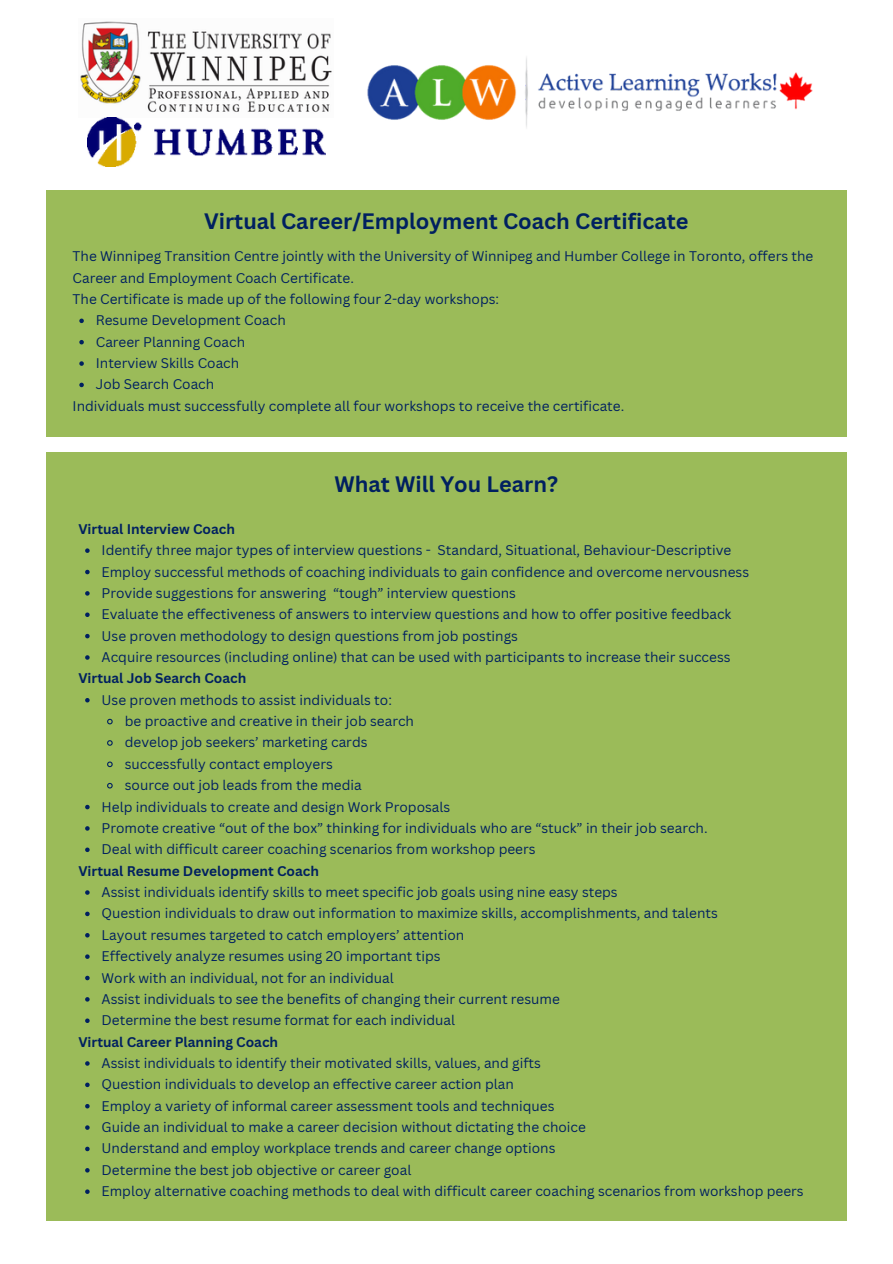
<style>
.page{position:relative;width:893px;height:1264px;background:#fff}
.page>*{position:absolute;margin:0;border:0;box-sizing:border-box;transform-origin:0 0}
.t1{font:700 21.75px "Canva Sans";color:#002060}
.t2{font:13.65px/21.3px "Canva Sans";color:#002060}
.t3{font:700 13.65px "Canva Sans";color:#002060}
</style>
<div class="page">
<img style="left:80px;top:21px;width:252px;height:92px">
<img style="left:87px;top:117px;width:238px;height:50px">
<img style="left:367px;top:57px;width:446px;height:71px">
<div style="left:46px;top:190px;width:800px;height:247px;background:#9bbb59"></div>
<svg style="left:79px;top:318px;width:5px;height:5px"></svg>
<svg style="left:79px;top:340px;width:5px;height:4px"></svg>
<svg style="left:79px;top:361px;width:5px;height:5px"></svg>
<svg style="left:79px;top:382px;width:5px;height:5px"></svg>
<div style="left:46px;top:452px;width:800px;height:768px;background:#9bbb59"></div>
<svg style="left:85px;top:548px;width:5px;height:5px"></svg>
<svg style="left:85px;top:570px;width:5px;height:4px"></svg>
<svg style="left:85px;top:591px;width:5px;height:4px"></svg>
<svg style="left:85px;top:612px;width:5px;height:5px"></svg>
<svg style="left:85px;top:634px;width:5px;height:4px"></svg>
<svg style="left:85px;top:655px;width:5px;height:4px"></svg>
<svg style="left:85px;top:698px;width:5px;height:4px"></svg>
<svg style="left:107px;top:718px;width:6px;height:7px"></svg>
<svg style="left:107px;top:740px;width:6px;height:6px"></svg>
<svg style="left:107px;top:761px;width:6px;height:7px"></svg>
<svg style="left:107px;top:782px;width:6px;height:7px"></svg>
<svg style="left:85px;top:804px;width:5px;height:5px"></svg>
<svg style="left:85px;top:826px;width:5px;height:4px"></svg>
<svg style="left:85px;top:847px;width:5px;height:5px"></svg>
<svg style="left:85px;top:890px;width:5px;height:4px"></svg>
<svg style="left:85px;top:911px;width:5px;height:5px"></svg>
<svg style="left:85px;top:933px;width:5px;height:4px"></svg>
<svg style="left:85px;top:954px;width:5px;height:4px"></svg>
<svg style="left:85px;top:975px;width:5px;height:5px"></svg>
<svg style="left:85px;top:997px;width:5px;height:4px"></svg>
<svg style="left:85px;top:1018px;width:5px;height:4px"></svg>
<svg style="left:85px;top:1061px;width:5px;height:4px"></svg>
<svg style="left:85px;top:1082px;width:5px;height:5px"></svg>
<svg style="left:85px;top:1104px;width:5px;height:4px"></svg>
<svg style="left:85px;top:1125px;width:5px;height:4px"></svg>
<svg style="left:85px;top:1146px;width:5px;height:5px"></svg>
<svg style="left:85px;top:1168px;width:5px;height:4px"></svg>
<svg style="left:85px;top:1189px;width:5px;height:4px"></svg>
<h1 class="t1" style="left:204px;top:206px;width:486px">Virtual Career/Employment Coach Certificate</h1>
<p class="t2" style="left:73px;top:245px;width:742px">The Winnipeg Transition Centre jointly with the University of Winnipeg and Humber College in Toronto, offers the<br>Career and Employment Coach Certificate.<br>The Certificate is made up of the following four 2-day workshops:</p>
<p class="t2" style="left:96px;top:309px;width:191px">Resume Development Coach<br>Career Planning Coach<br>Interview Skills Coach<br>Job Search Coach</p>
<p class="t2" style="left:73px;top:395px;width:553px">Individuals must successfully complete all four workshops to receive the certificate.</p>
<p class="t3" style="left:78px;top:519px;width:158px">Virtual Interview Coach</p>
<h1 class="t1" style="left:334px;top:469px;width:225px">What Will You Learn?</h1>
<p class="t2" style="left:102px;top:539px;width:649px">Identify three major types of interview questions - Standard, Situational, Behaviour-Descriptive Employ successful methods of coaching individuals to gain confidence and overcome nervousness Provide suggestions for answering “tough” interview questions<br>Evaluate the effectiveness of answers to interview questions and how to offer positive feedback Use proven methodology to design questions from job postings<br>Acquire resources (including online) that can be used with participants to increase their success</p>
<p class="t2" style="left:102px;top:688px;width:292px">Use proven methods to assist individuals to:</p>
<p class="t2" style="left:125px;top:710px;width:291px">be proactive and creative in their job search</p>
<p class="t2" style="left:125px;top:731px;width:244px">develop job seekers’ marketing cards</p>
<p class="t2" style="left:125px;top:753px;width:209px">successfully contact employers</p>
<p class="t2" style="left:125px;top:774px;width:238px">source out job leads from the media</p>
<p class="t2" style="left:102px;top:795px;width:350px">Help individuals to create and design Work Proposals</p>
<p class="t2" style="left:102px;top:817px;width:607px">Promote creative “out of the box” thinking for individuals who are “stuck” in their job search.</p>
<p class="t2" style="left:102px;top:838px;width:435px">Deal with difficult career coaching scenarios from workshop peers</p>
<p class="t2" style="left:102px;top:881px;width:617px">Assist individuals identify skills to meet specific job goals using nine easy steps<br>Question individuals to draw out information to maximize skills, accomplishments, and talents Layout resumes targeted to catch employers’ attention<br>Effectively analyze resumes using 20 important tips<br>Work with an individual, not for an individual<br>Assist individuals to see the benefits of changing their current resume<br>Determine the best resume format for each individual</p>
<p class="t2" style="left:102px;top:1052px;width:703px">Assist individuals to identify their motivated skills, values, and gifts<br>Question individuals to develop an effective career action plan<br>Employ a variety of informal career assessment tools and techniques<br>Guide an individual to make a career decision without dictating the choice<br>Understand and employ workplace trends and career change options<br>Determine the best job objective or career goal<br>Employ alternative coaching methods to deal with difficult career coaching scenarios from workshop peers</p>
<p class="t3" style="left:78px;top:668px;width:169px">Virtual Job Search Coach</p>
<p class="t3" style="left:78px;top:861px;width:242px">Virtual Resume Development Coach</p>
<p class="t3" style="left:78px;top:1032px;width:201px">Virtual Career Planning Coach</p>
</div>
